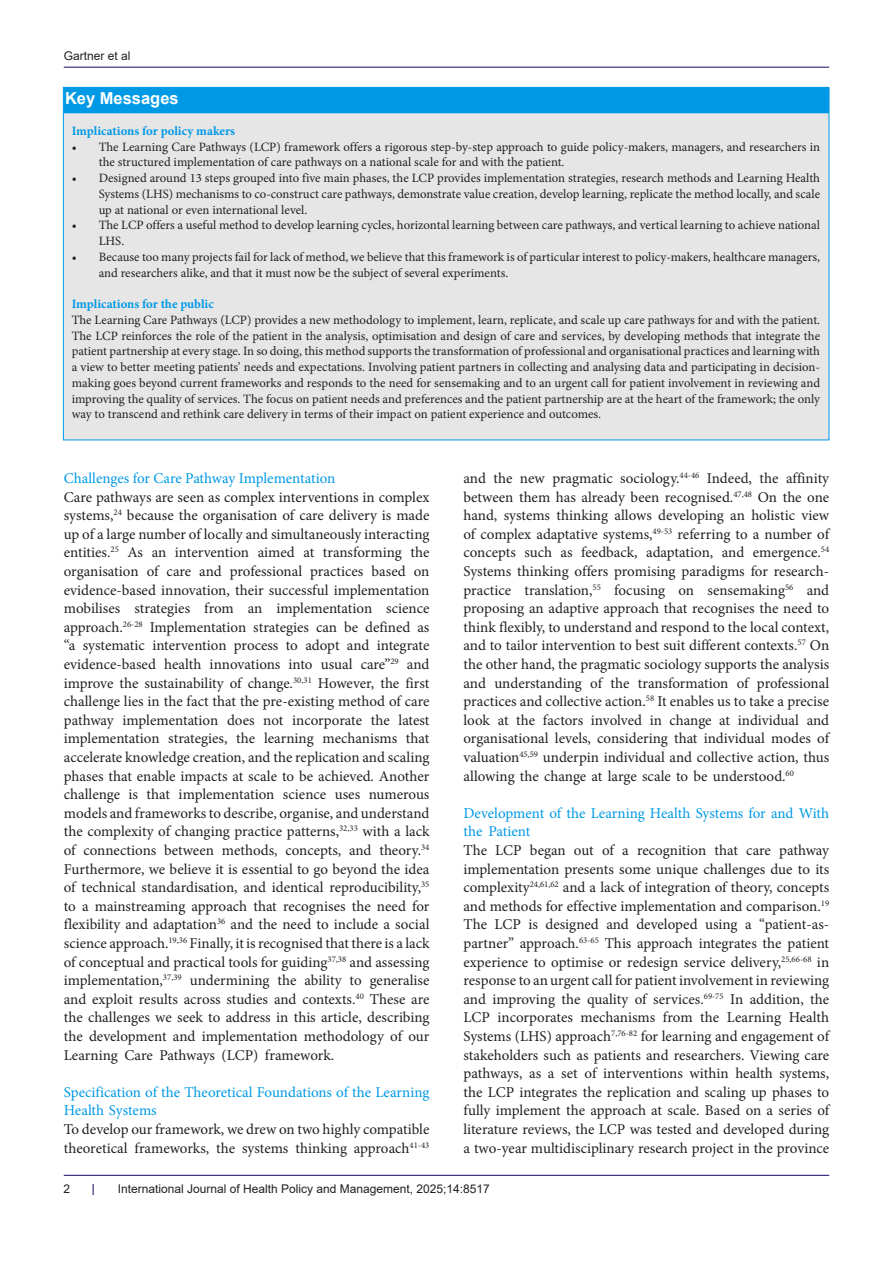
<style>
.page{position:relative;width:893px;height:1263px;background:#fff}
.page>*{position:absolute;margin:0;border:0;box-sizing:border-box;transform-origin:0 0}
.t1{font:700 16.5px "Arial";color:#fff}
.t2{font:15px/18.6px "Minion Pro";color:#231f20;text-align:justify}
.t3{font:15px/18.6px "Minion Pro";letter-spacing:-.005em;color:#0099e5}
.t4{font:12.75px/15.8px "Minion Pro";color:#231f20}
.t5{font:700 12.75px "Minion Pro";color:#0099e5}
.t6{font:12px "Arial";color:#231f20}
</style>
<div class="page">
<hr style="left:64px;top:67px;width:765px;height:1px;background:#190066">
<hr style="left:64px;top:1175px;width:765px;height:1px;background:#190066">
<div style="left:63px;top:87px;width:766px;height:353px;background:#e6e6e6"></div>
<div style="left:63px;top:87px;width:766px;height:26px;background:#0099e5;border:2px solid #0099e5"></div>
<p class="t6" style="left:64px;top:48px;width:68px">Gartner et al</p>
<p class="t1" style="left:65px;top:87px;width:115px">Key Messages</p>
<p class="t5" style="left:72px;top:122px;width:165px">Implications for policy makers</p>
<p class="t4" style="left:99px;top:139px;width:723px;text-indent:-27px">• The Learning Care Pathways (LCP) framework offers a rigorous step-by-step approach to guide policy-makers, managers, and researchers in the structured implementation of care pathways on a national scale for and with the patient.</p>
<p class="t4" style="left:99px;top:170px;width:723px;text-align:justify;text-indent:-27px">• Designed around 13 steps grouped into five main phases, the LCP provides implementation strategies, research methods and Learning Health Systems (LHS) mechanisms to co-construct care pathways, demonstrate value creation, develop learning, replicate the method locally, and scale up at national or even international level.</p>
<p class="t4" style="left:99px;top:217px;width:723px;text-indent:-27px">• The LCP offers a useful method to develop learning cycles, horizontal learning between care pathways, and vertical learning to achieve national<br>LHS.</p>
<p class="t4" style="left:99px;top:249px;width:723px;text-indent:-27px">• Because too many projects fail for lack of method, we believe that this framework is of particular interest to policy-makers, healthcare managers, and researchers alike, and that it must now be the subject of several experiments.</p>
<p class="t5" style="left:72px;top:295px;width:144px">Implications for the public</p>
<p class="t4" style="left:72px;top:312px;width:750px;text-align:justify">The Learning Care Pathways (LCP) provides a new methodology to implement, learn, replicate, and scale up care pathways for and with the patient.<br>The LCP reinforces the role of the patient in the analysis, optimisation and design of care and services, by developing methods that integrate the patient partnership at every stage. In so doing, this method supports the transformation of professional and organisational practices and learning with a view to better meeting patients’ needs and expectations. Involving patient partners in collecting and analysing data and participating in decision&shy;making goes beyond current frameworks and responds to the need for sensemaking and to an urgent call for patient involvement in reviewing and improving the quality of services. The focus on patient needs and preferences and the patient partnership are at the heart of the framework; the only way to transcend and rethink care delivery in terms of their impact on patient experience and outcomes.</p>
<p class="t3" style="left:64px;top:469px;width:273px">Challenges for Care Pathway Implementation</p>
<p class="t2" style="left:64px;top:487px;width:367px">Care pathways are seen as complex interventions in complex systems,<sup>24</sup> because the organisation of care delivery is made up of a large number of locally and simultaneously interacting entities.<sup>25</sup> As an intervention aimed at transforming the organisation of care and professional practices based on evidence-based innovation, their successful implementation mobilises strategies from an implementation science approach.<sup>26-28</sup> Implementation strategies can be defined as “a systematic intervention process to adopt and integrate evidence-based health innovations into usual care”<sup>29</sup> and improve the sustainability of change.<sup>30,31</sup> However, the first challenge lies in the fact that the pre-existing method of care pathway implementation does not incorporate the latest implementation strategies, the learning mechanisms that accelerate knowledge creation, and the replication and scaling phases that enable impacts at scale to be achieved. Another challenge is that implementation science uses numerous models and frameworks to describe, organise, and understand the complexity of changing practice patterns,<sup>32,33</sup> with a lack of connections between methods, concepts, and theory.<sup>34<br></sup>Furthermore, we believe it is essential to go beyond the idea of technical standardisation, and identical reproducibility,<sup>35 </sup>to a mainstreaming approach that recognises the need for flexibility and adaptation<sup>36</sup> and the need to include a social science approach.<sup>19,36</sup> Finally, it is recognised that there is a lack of conceptual and practical tools for guiding<sup>37,38</sup> and assessing implementation,<sup>37,39</sup> undermining the ability to generalise and exploit results across studies and contexts.<sup>40</sup> These are the challenges we seek to address in this article, describing the development and implementation methodology of our Learning Care Pathways (LCP) framework.</p>
<p class="t3" style="left:64px;top:1083px;width:367px">Specification of the Theoretical Foundations of the Learning<br>Health Systems</p>
<p class="t2" style="left:64px;top:1120px;width:367px">To develop our framework, we drew on two highly compatible theoretical frameworks, the systems thinking approach<sup>41-43</sup></p>
<p class="t2" style="left:463px;top:469px;width:367px">and the new pragmatic sociology.<sup>44-46</sup> Indeed, the affinity between them has already been recognised.<sup>47,48</sup> On the one hand, systems thinking allows developing an holistic view of complex adaptative systems,<sup>49-53</sup> referring to a number of concepts such as feedback, adaptation, and emergence.<sup>54<br></sup>Systems thinking offers promising paradigms for research&shy;practice translation,<sup>55</sup> focusing on sensemaking<sup>56</sup> and proposing an adaptive approach that recognises the need to think flexibly, to understand and respond to the local context, and to tailor intervention to best suit different contexts.<sup>57</sup> On the other hand, the pragmatic sociology supports the analysis and understanding of the transformation of professional practices and collective action.<sup>58</sup> It enables us to take a precise look at the factors involved in change at individual and organisational levels, considering that individual modes of valuation<sup>45,59</sup> underpin individual and collective action, thus allowing the change at large scale to be understood.<sup>60</sup></p>
<p class="t3" style="left:463px;top:804px;width:367px">Development of the Learning Health Systems for and With the Patient</p>
<p class="t2" style="left:463px;top:841px;width:367px">The LCP began out of a recognition that care pathway implementation presents some unique challenges due to its complexity<sup>24,61,62</sup> and a lack of integration of theory, concepts and methods for effective implementation and comparison.<sup>19<br></sup>The LCP is designed and developed using a “patient-as&shy;partner” approach.<sup>63-65</sup> This approach integrates the patient experience to optimise or redesign service delivery,<sup>25,66-68</sup> in response to an urgent call for patient involvement in reviewing and improving the quality of services.<sup>69-75</sup> In addition, the LCP incorporates mechanisms from the Learning Health Systems (LHS) approach<sup>7,76-82</sup> for learning and engagement of stakeholders such as patients and researchers. Viewing care pathways, as a set of interventions within health systems, the LCP integrates the replication and scaling up phases to fully implement the approach at scale. Based on a series of literature reviews, the LCP was tested and developed during a two-year multidisciplinary research project in the province</p>
<p class="t6" style="left:64px;top:1180px;width:8px">2</p>
<p class="t6" style="left:118px;top:1180px;width:374px">International Journal of Health Policy and Management, 2025;14:8517</p>
</div>
